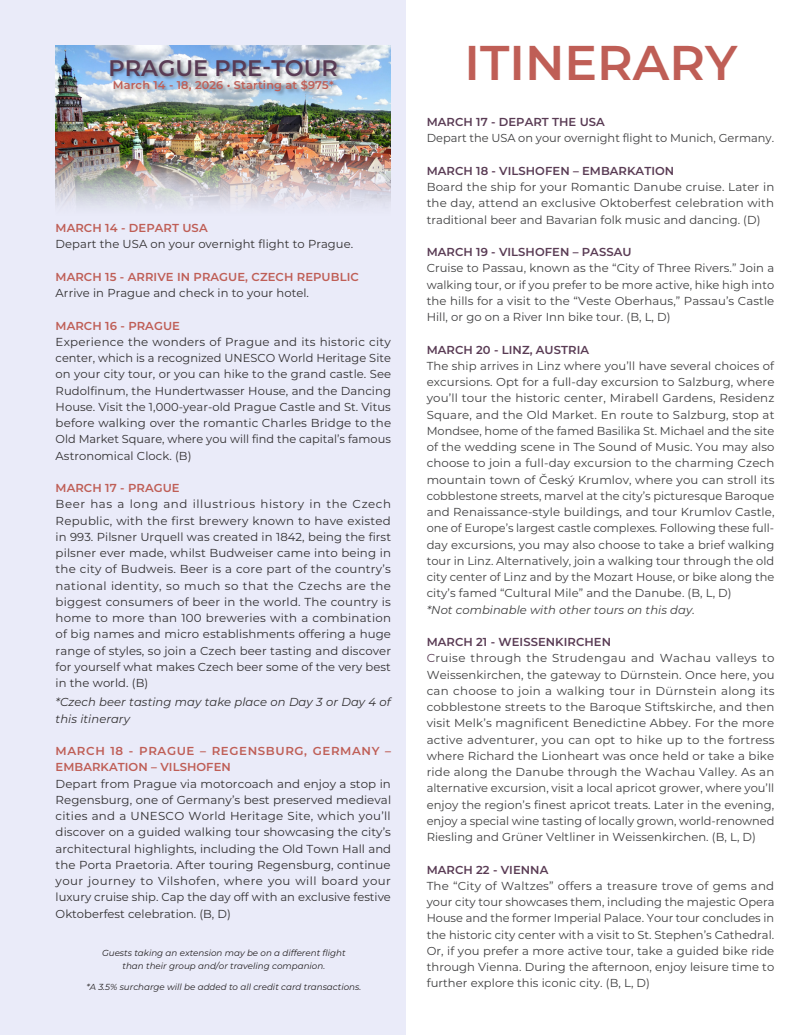
<style>
.page{position:relative;width:810px;height:1035px;background:#fff}
.page>*{position:absolute;margin:0;border:0;box-sizing:border-box;transform-origin:0 0}
.t1{font:600 48.75px "Montserrat";color:#bf5e56}
.t2{font:600 22.5px "Montserrat";color:#593b54}
.t3{font:11.5px/16.2px "Montserrat";letter-spacing:.005em;color:#3e3e3f;text-align:justify}
.t4{font:11.5px/16.2px "Montserrat";letter-spacing:.005em;color:#312f30;text-align:justify}
.t5{font:600 11.5px "Montserrat";letter-spacing:.005em;color:#593b54}
.t6{font:600 11.5px "Montserrat";letter-spacing:.005em;color:#bf5e56}
.t7{font:italic 11.5px/16.2px "Montserrat";letter-spacing:.005em;color:#312f30}
.t8{font:600 11.5px/16.2px "Montserrat";letter-spacing:.05em;color:#bf5e56}
.t9{font:italic 11.5px "Montserrat";letter-spacing:.005em;color:#3e3e3f}
.t10{font:600 11.25px "Montserrat";letter-spacing:.015em;color:#bf5e56}
.t11{font:italic 8.75px/12.5px "Montserrat";color:#231f20;text-align:center}
.s1{font-weight:600;color:#593b54}
.s2{color:#593b54}
</style>
<div class="page">
<div style="left:0;top:0;width:406px;height:1035px;background:#eaebf9"></div>
<img style="left:56px;top:45px;width:335px;height:161px">
<div style="left:109px;top:59px;width:233px;height:37px;background:#231f20;opacity:.39"></div>
<h2 class="t2" style="left:108px;top:52px;width:231px">PRAGUE PRE-TOUR</h2>
<p class="t10" style="left:113px;top:77px;width:222px">March 14 - 18, 2026 • Starting at $975*</p>
<p class="t6" style="left:56px;top:220px;width:154px">MARCH 14 - DEPART USA</p>
<p class="t4" style="left:56px;top:236px;width:299px">Depart the USA on your overnight flight to Prague.</p>
<p class="t6" style="left:56px;top:269px;width:305px">MARCH 15 - ARRIVE IN PRAGUE, CZECH REPUBLIC</p>
<p class="t4" style="left:56px;top:285px;width:255px">Arrive in Prague and check in to your hotel.</p>
<p class="t6" style="left:56px;top:317px;width:126px">MARCH 16 - PRAGUE</p>
<p class="t4" style="left:56px;top:333px;width:337px">Experience the wonders of Prague and its historic city center, which is a recognized UNESCO World Heritage Site on your city tour, or you can hike to the grand castle. See Rudolfinum, the Hundertwasser House, and the Dancing House. Visit the 1,000-year-old Prague Castle and St. Vitus before walking over the romantic Charles Bridge to the Old Market Square, where you will find the capital’s famous Astronomical Clock. (B)</p>
<p class="t6" style="left:56px;top:480px;width:126px">MARCH 17 - PRAGUE</p>
<p class="t4" style="left:56px;top:496px;width:337px">Beer has a long and illustrious history in the Czech Republic, with the first brewery known to have existed in 993. Pilsner Urquell was created in 1842, being the first pilsner ever made, whilst Budweiser came into being in the city of Budweis. Beer is a core part of the country’s national identity, so much so that the Czechs are the biggest consumers of beer in the world. The country is home to more than 100 breweries with a combination of big names and micro establishments offering a huge range of styles, so join a Czech beer tasting and discover for yourself what makes Czech beer some of the very best in the world. (B)</p>
<p class="t7" style="left:56px;top:694px;width:337px">*Czech beer tasting may take place on Day 3 or Day 4 of this itinerary</p>
<p class="t8" style="left:56px;top:742px;width:337px">MARCH 18 - PRAGUE – REGENSBURG, GERMANY –<br>EMBARKATION – VILSHOFEN</p>
<p class="t4" style="left:56px;top:775px;width:337px">Depart from Prague via motorcoach and enjoy a stop in Regensburg, one of Germany’s best preserved medieval cities and a UNESCO World Heritage Site, which you’ll discover on a guided walking tour showcasing the city’s architectural highlights, including the Old Town Hall and the Porta Praetoria. After touring Regensburg, continue your journey to Vilshofen, where you will board your luxury cruise ship. Cap the day off with an exclusive festive Oktoberfest celebration. (B, D)</p>
<p class="t11" style="left:102px;top:947px;width:245px">Guests taking an extension may be on a different flight than their group and/or traveling companion.</p>
<p class="t11" style="left:86px;top:980px;width:276px">*A 3.5% surcharge will be added to all credit card transactions.</p>
<h1 class="t1" style="left:465px;top:28px;width:274px">ITINERARY</h1>
<p class="t5" style="left:427px;top:114px;width:180px">MARCH 17 - DEPART THE USA</p>
<p class="t3" style="left:427px;top:130px;width:349px">Depart the USA on your overnight flight to Munich, Germany.</p>
<p class="t5" style="left:427px;top:163px;width:249px">MARCH 18 - VILSHOFEN – EMBARKATION</p>
<p class="t3" style="left:427px;top:178px;width:349px">Board the ship for your Romantic Danube cruise. Later in the day, attend an exclusive Oktoberfest celebration with traditional beer and Bavarian folk music and dancing. (D)</p>
<p class="t5" style="left:427px;top:244px;width:206px">MARCH 19 - VILSHOFEN – PASSAU</p>
<p class="t3" style="left:427px;top:260px;width:349px">Cruise to Passau, known as the “City of Three Rivers.” Join a walking tour, or if you prefer to be more active, hike high into the hills for a visit to the “Veste Oberhaus,” Passau’s Castle Hill, or go on a River Inn bike tour. (B, L, D)</p>
<p class="t5" style="left:427px;top:341px;width:164px">MARCH 20 - LINZ, AUSTRIA</p>
<p class="t3" style="left:427px;top:357px;width:349px">The ship arrives in Linz where you’ll have several choices of excursions. Opt for a full-day excursion to Salzburg, where you’ll tour the historic center, Mirabell Gardens, Residenz Square, and the Old Market. En route to Salzburg, stop at Mondsee, home of the famed Basilika St. Michael and the site of the wedding scene in The Sound of Music. You may also choose to join a full-day excursion to the charming Czech mountain town of Český Krumlov, where you can stroll its cobblestone streets, marvel at the city’s picturesque Baroque and Renaissance-style buildings, and tour Krumlov Castle, one of Europe’s largest castle complexes. Following these full&shy;day excursions, you may also choose to take a brief walking tour in Linz. Alternatively, join a walking tour through the old city center of Linz and by the Mozart House, or bike along the city’s famed “Cultural Mile” and the Danube. (B, L, D)</p>
<p class="t9" style="left:427px;top:602px;width:270px">*Not combinable with other tours on this day.</p>
<p class="t3" style="left:427px;top:633px;width:349px;text-align:left"><span class="s1">MARCH 21 - WEISSENKIRCHEN<br></span><span class="s2">C</span>ruise through the Strudengau and Wachau valleys to Weissenkirchen, the gateway to Dürnstein. Once here, you can choose to join a walking tour in Dürnstein along its cobblestone streets to the Baroque Stiftskirche, and then visit Melk’s magnificent Benedictine Abbey. For the more active adventurer, you can opt to hike up to the fortress where Richard the Lionheart was once held or take a bike ride along the Danube through the Wachau Valley. As an alternative excursion, visit a local apricot grower, where you’ll enjoy the region’s finest apricot treats. Later in the evening, enjoy a special wine tasting of locally grown, world-renowned Riesling and Grüner Veltliner in Weissenkirchen. (B, L, D)</p>
<p class="t5" style="left:427px;top:861px;width:123px">MARCH 22 - VIENNA</p>
<p class="t3" style="left:427px;top:877px;width:349px">The “City of Waltzes” offers a treasure trove of gems and your city tour showcases them, including the majestic Opera House and the former Imperial Palace. Your tour concludes in the historic city center with a visit to St. Stephen’s Cathedral.<br>Or, if you prefer a more active tour, take a guided bike ride through Vienna. During the afternoon, enjoy leisure time to further explore this iconic city. (B, L, D)</p>
</div>
